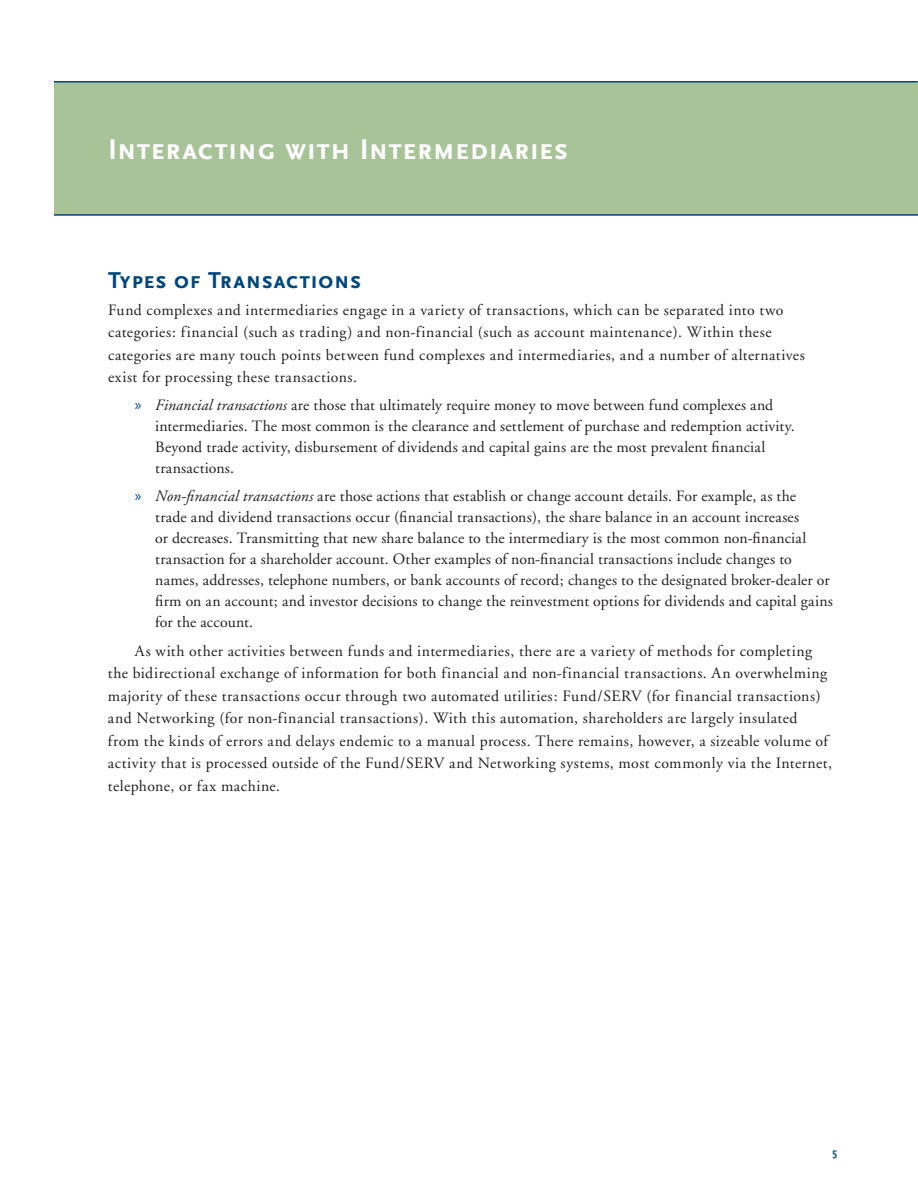
<style>
.page{position:relative;width:918px;height:1188px;background:#fff}
.page>*{position:absolute;margin:0;border:0;box-sizing:border-box;transform-origin:0 0}
.t1{font:700 30px "Scala Sans Caps";letter-spacing:.01em;color:#fff}
.t2{font:700 24px "Scala Sans Caps";letter-spacing:.01em;color:#00467e}
.t3{font:15.75px/22.5px "Adobe Garamond";letter-spacing:.02em;color:#231f20}
.t4{font:700 11.25px "Scala Sans";color:#00467e}
.s1{font-family:"Myriad Pro";color:#00467e}
.s2{font-style:italic}
</style>
<div class="page">
<div style="left:54px;top:82px;width:864px;height:133px;background:#a9c399"></div>
<hr style="left:54px;top:81px;width:864px;height:1px;background:#00467e">
<hr style="left:54px;top:214px;width:864px;height:2px;background:#00467e">
<h1 class="t1" style="left:108px;top:133px;width:462px">Interacting with Intermediaries</h1>
<h2 class="t2" style="left:108px;top:266px;width:255px">Types of Transactions</h2>
<p class="t3" style="left:108px;top:299px;width:698px">Fund complexes and intermediaries engage in a variety of transactions, which can be separated into two categories: financial (such as trading) and non-financial (such as account maintenance). Within these categories are many touch points between fund complexes and intermediaries, and a number of alternatives exist for processing these transactions.</p>
<p class="t3" style="left:155px;top:395px;width:641px;line-height:21px;text-indent:-20px"><span class="s1">»</span> <span class="s2">Financial transactions</span> are those that ultimately require money to move between fund complexes and intermediaries. The most common is the clearance and settlement of purchase and redemption activity.<br>Beyond trade activity, disbursement of dividends and capital gains are the most prevalent financial transactions.</p>
<p class="t3" style="left:155px;top:486px;width:679px;line-height:21px;text-indent:-20px"><span class="s1">»</span> <span class="s2">Non-financial transactions</span> are those actions that establish or change account details. For example, as the<br>trade and dividend transactions occur (financial transactions), the share balance in an account increases<br>or decreases. Transmitting that new share balance to the intermediary is the most common non-financial transaction for a shareholder account. Other examples of non-financial transactions include changes to names, addresses, telephone numbers, or bank accounts of record; changes to the designated broker-dealer or firm on an account; and investor decisions to change the reinvestment options for dividends and capital gains for the account.</p>
<p class="t3" style="left:108px;top:640px;width:726px;text-indent:27px">As with other activities between funds and intermediaries, there are a variety of methods for completing the bidirectional exchange of information for both financial and non-financial transactions. An overwhelming majority of these transactions occur through two automated utilities: Fund/SERV (for financial transactions) and Networking (for non-financial transactions). With this automation, shareholders are largely insulated from the kinds of errors and delays endemic to a manual process. There remains, however, a sizeable volume of activity that is processed outside of the Fund/SERV and Networking systems, most commonly via the Internet, telephone, or fax machine.</p>
<p class="t4" style="left:832px;top:1146px;width:6px">5</p>
</div>
